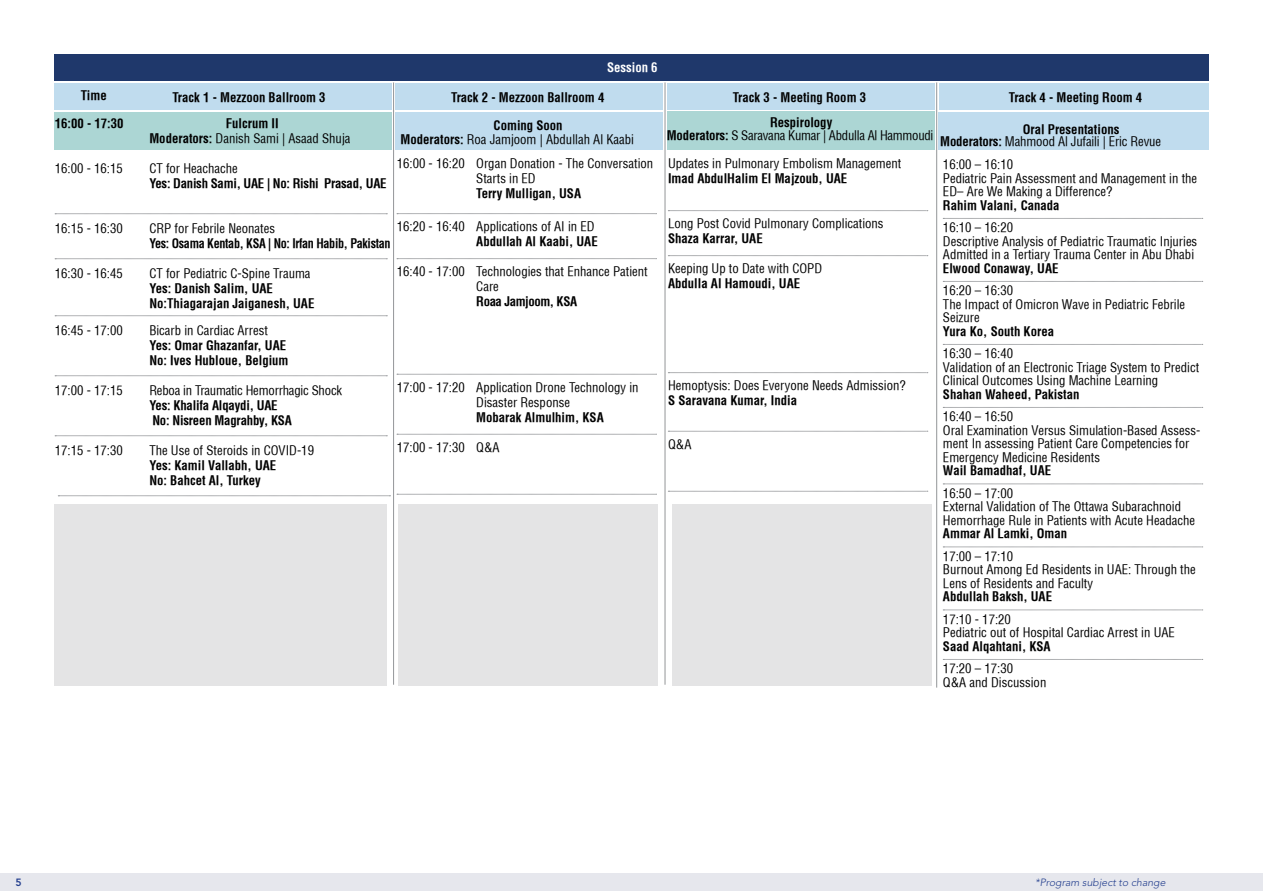
<style>
.page{position:relative;width:1263px;height:893px;background:#fff}
.page>*{position:absolute;margin:0;border:0;box-sizing:border-box;transform-origin:0 0}
.t1{font:condensed 12.75px/13.5px "Helvetica";color:#000}
.t2{font:700 condensed 12.75px/15px "Helvetica";color:#000}
.t3{font:condensed 12.75px "Helvetica";letter-spacing:-.02em;color:#000}
.t4{font:700 condensed 12.75px "Helvetica";letter-spacing:-.025em;color:#000;scale:.95 1}
.t5{font:700 condensed 12.75px "Helvetica";letter-spacing:-.02em;color:#000}
.t6{font:700 condensed 12.75px "Helvetica";letter-spacing:-.03em;color:#000}
.t7{font:700 condensed 12.75px "Helvetica";color:#fff}
.t8{font:italic 300 10.5px "Avenir LT Std";color:#25408f}
.t9{font:800 10.5px "Avenir LT Std";color:#25408f}
.s1{font-weight:700}
</style>
<div class="page">
<div style="left:0;top:873px;width:1263px;height:18px;background:#e6e7ed"></div>
<div style="left:54px;top:112px;width:338px;height:38px;background:#acd6d4"></div>
<div style="left:395px;top:112px;width:268px;height:38px;background:#c0dcee"></div>
<div style="left:667px;top:111px;width:268px;height:39px;background:#acd6d4"></div>
<div style="left:939px;top:112px;width:270px;height:38px;background:#c0dcee"></div>
<svg style="left:55px;top:213px;width:332px;height:1px"></svg>
<svg style="left:55px;top:258px;width:332px;height:1px"></svg>
<svg style="left:55px;top:315px;width:332px;height:1px"></svg>
<svg style="left:55px;top:375px;width:332px;height:1px"></svg>
<svg style="left:55px;top:435px;width:332px;height:1px"></svg>
<svg style="left:58px;top:495px;width:332px;height:1px"></svg>
<svg style="left:397px;top:213px;width:259px;height:1px"></svg>
<svg style="left:397px;top:258px;width:259px;height:1px"></svg>
<svg style="left:397px;top:374px;width:259px;height:1px"></svg>
<svg style="left:397px;top:434px;width:259px;height:1px"></svg>
<svg style="left:397px;top:494px;width:259px;height:1px"></svg>
<svg style="left:668px;top:210px;width:260px;height:1px"></svg>
<svg style="left:668px;top:255px;width:260px;height:1px"></svg>
<svg style="left:668px;top:372px;width:260px;height:1px"></svg>
<svg style="left:668px;top:431px;width:260px;height:1px"></svg>
<svg style="left:668px;top:491px;width:260px;height:1px"></svg>
<svg style="left:943px;top:218px;width:260px;height:1px"></svg>
<svg style="left:943px;top:281px;width:260px;height:1px"></svg>
<svg style="left:943px;top:344px;width:260px;height:1px"></svg>
<svg style="left:943px;top:407px;width:260px;height:1px"></svg>
<svg style="left:943px;top:484px;width:260px;height:1px"></svg>
<svg style="left:943px;top:547px;width:260px;height:1px"></svg>
<svg style="left:943px;top:610px;width:260px;height:1px"></svg>
<svg style="left:943px;top:659px;width:260px;height:1px"></svg>
<hr style="left:393px;top:82px;width:1px;height:603px;background:#939598">
<hr style="left:665px;top:82px;width:1px;height:603px;background:#939598">
<hr style="left:936px;top:82px;width:1px;height:606px;background:#939598">
<div style="left:54px;top:54px;width:1155px;height:26px;background:#1f386b"></div>
<div style="left:54px;top:504px;width:333px;height:181px;background:#e4e4e5"></div>
<div style="left:398px;top:504px;width:260px;height:181px;background:#e4e4e5"></div>
<div style="left:672px;top:504px;width:259px;height:181px;background:#e4e4e5"></div>
<div style="left:54px;top:83px;width:338px;height:26px;background:#c0dcee"></div>
<div style="left:395px;top:83px;width:268px;height:26px;background:#c0dcee"></div>
<div style="left:667px;top:83px;width:268px;height:26px;background:#c0dcee"></div>
<div style="left:940px;top:83px;width:269px;height:26px;background:#c0dcee"></div>
<p class="t7" style="left:607px;top:60px;width:52px">Session 6</p>
<p class="t2" style="left:81px;top:88px;width:27px">Time</p>
<p class="t2" style="left:173px;top:90px;width:155px">Track -1 Mezzoon Ballroom 3</p>
<p class="t2" style="left:451px;top:90px;width:155px">Track -2 Mezzoon Ballroom 4</p>
<p class="t2" style="left:733px;top:90px;width:135px">Track -3 Meeting Room 3</p>
<p class="t2" style="left:1009px;top:90px;width:135px">Track -4 Meeting Room 4</p>
<p class="t2" style="left:55px;top:116px;width:70px">16:00 - 17:30</p>
<p class="t1" style="left:55px;top:161px;width:69px">16:00 - 16:15</p>
<p class="t1" style="left:55px;top:221px;width:69px">16:15 - 16:30</p>
<p class="t1" style="left:55px;top:266px;width:69px">16:30 - 16:45</p>
<p class="t1" style="left:55px;top:323px;width:69px">16:45 - 17:00</p>
<p class="t1" style="left:55px;top:383px;width:69px">17:00 - 17:15</p>
<p class="t1" style="left:55px;top:443px;width:69px">17:15 - 17:30</p>
<p class="t1" style="left:401px;top:118px;width:235px;line-height:14px;text-indent:93px"><span class="s1">Coming Soon<br>Moderators:</span> Roa Jamjoom | Abdullah Al Kaabi</p>
<p class="t2" style="left:770px;top:115px;width:64px">Respirology</p>
<p class="t2" style="left:1023px;top:121px;width:98px">Oral Presentations</p>
<p class="t2" style="left:226px;top:116px;width:54px">Fulcrum II</p>
<p class="t3" style="left:667px;top:127px;width:268px"><span class="s1">Moderators</span> S<span class="s1">:</span> Saravana Kumar | Abdulla Al Hammoudi</p>
<p class="t1" style="left:149px;top:131px;width:203px"><span class="s1">Moderators:</span> Danish Sami | Asaad Shuja</p>
<p class="t1" style="left:149px;top:161px;width:90px">CT for Heachache</p>
<p class="t1" style="left:940px;top:135px;width:222px"><span class="s1">Moderators:</span> Mahmood Al Jufaili | Eric Revue</p>
<p class="t1" style="left:476px;top:157px;width:179px">Organ Donation - The Conversation</p>
<p class="t1" style="left:397px;top:157px;width:69px">16:00 - 16:20</p>
<p class="t1" style="left:668px;top:157px;width:235px">Updates in Pulmonary Embolism Management</p>
<p class="t2" style="left:668px;top:171px;width:181px">Imad AbdulHalim El Majzoub, UAE</p>
<p class="t1" style="left:668px;top:217px;width:217px">Long Post Covid Pulmonary Complications</p>
<p class="t2" style="left:668px;top:231px;width:96px">Shaza Karrar, UAE</p>
<p class="t1" style="left:668px;top:262px;width:156px">Keeping Up to Date with COPD</p>
<p class="t2" style="left:668px;top:276px;width:134px">Abdulla Al Hamoudi, UAE</p>
<p class="t1" style="left:943px;top:158px;width:256px">16:00 – 16:10<br>Pediatric Pain Assessment and Management in the<br>ED– Are We Making a Difference?</p>
<p class="t2" style="left:943px;top:197px;width:118px">Rahim Valani, Canada</p>
<p class="t1" style="left:943px;top:221px;width:256px">16:10 – 16:20<br>Descriptive Analysis of Pediatric Traumatic Injuries<br>Admitted in a Tertiary Trauma Center in Abu Dhabi</p>
<p class="t2" style="left:943px;top:260px;width:117px">Elwood Conaway, UAE</p>
<p class="t1" style="left:943px;top:284px;width:244px">16:20 – 16:30<br>The Impact of Omicron Wave in Pediatric Febrile<br>Seizure</p>
<p class="t2" style="left:943px;top:323px;width:113px">Yura Ko, South Korea</p>
<p class="t1" style="left:943px;top:347px;width:258px">16:30 – 16:40<br>Validation of an Electronic Triage System to Predict<br>Clinical Outcomes Using Machine Learning</p>
<p class="t2" style="left:943px;top:386px;width:138px">Shahan Waheed, Pakistan</p>
<p class="t1" style="left:943px;top:403px;width:248px;line-height:27px">16:40 – 16:50<br>ment In assessing Patient Care Competencies for</p>
<p class="t1" style="left:476px;top:172px;width:61px">Starts in ED</p>
<p class="t2" style="left:476px;top:186px;width:106px">Terry Mulligan, USA</p>
<p class="t1" style="left:476px;top:220px;width:120px">Applications of AI in ED</p>
<p class="t5" style="left:149px;top:175px;width:239px">Yes: Danish Sami, UAE | No: Rishi Prasad, UAE</p>
<p class="t1" style="left:149px;top:221px;width:127px">CRP for Febrile Neonates</p>
<p class="t1" style="left:397px;top:220px;width:69px">16:20 - 16:40</p>
<p class="t2" style="left:476px;top:234px;width:123px">Abdullah Al Kaabi, UAE</p>
<p class="t1" style="left:476px;top:265px;width:173px">Technologies that Enhance Patient</p>
<p class="t4" style="left:149px;top:235px;width:255px">Yes: Osama Kentab, KSA | No: Irfan Habib, Pakistan</p>
<p class="t1" style="left:149px;top:266px;width:163px">CT for Pediatric -C Spine Trauma</p>
<p class="t1" style="left:397px;top:265px;width:69px">16:40 - 17:00</p>
<p class="t1" style="left:476px;top:280px;width:24px">Care</p>
<p class="t6" style="left:476px;top:294px;width:102px">Roaa Jamjoom, KSA</p>
<p class="t2" style="left:149px;top:281px;width:167px">Yes: Danish Salim, UAE<br>No:Thiagarajan Jaiganesh, UAE</p>
<p class="t1" style="left:149px;top:323px;width:120px">Bicarb in Cardiac Arrest</p>
<p class="t2" style="left:149px;top:338px;width:141px">Yes: Omar Ghazanfar, UAE<br>No: Ives Hubloue, Belgium</p>
<p class="t1" style="left:149px;top:383px;width:194px">Reboa in Traumatic Hemorrhagic Shock</p>
<p class="t1" style="left:668px;top:379px;width:239px">Hemoptysis: Does Everyone Needs Admission?</p>
<p class="t2" style="left:668px;top:393px;width:131px">S Saravana Kumar, India</p>
<p class="t1" style="left:668px;top:437px;width:25px">Q&amp;A</p>
<p class="t1" style="left:397px;top:380px;width:69px">17:00 - 17:20</p>
<p class="t1" style="left:476px;top:380px;width:164px">Application Drone Technology in</p>
<p class="t1" style="left:476px;top:395px;width:95px">Disaster Response</p>
<p class="t2" style="left:476px;top:410px;width:129px">Mobarak Almulhim, KSA</p>
<p class="t1" style="left:476px;top:440px;width:25px">Q&amp;A</p>
<p class="t2" style="left:149px;top:398px;width:144px">Yes: Khalifa Alqaydi, UAE<br>No: Nisreen Magrahby, KSA</p>
<p class="t1" style="left:149px;top:443px;width:166px">The Use of Steroids in COVID-19</p>
<p class="t1" style="left:943px;top:416px;width:259px;line-height:27px">Oral Examination Versus Simulation-Based Assess-<br>Emergency Medicine Residents</p>
<p class="t2" style="left:943px;top:463px;width:110px">Wail Bamadhaf, UAE</p>
<p class="t1" style="left:943px;top:486px;width:254px">16:50 – 17:00<br>External Validation of The Ottawa Subarachnoid<br>Hemorrhage Rule in Patients with Acute Headache</p>
<p class="t2" style="left:943px;top:526px;width:126px">Ammar Al Lamki, Oman</p>
<p class="t1" style="left:943px;top:549px;width:254px">17:00 – 17:10<br>Burnout Among Ed Residents in UAE: Through the<br>Lens of Residents and Faculty</p>
<p class="t2" style="left:943px;top:589px;width:111px">Abdullah Baksh, UAE</p>
<p class="t1" style="left:943px;top:612px;width:233px">17:10 - 17:20<br>Pediatric out of Hospital Cardiac Arrest in UAE</p>
<p class="t2" style="left:943px;top:638px;width:109px">Saad Alqahtani, KSA</p>
<p class="t1" style="left:943px;top:662px;width:105px">17:20 – 17:30<br>Q&amp;A and Discussion</p>
<p class="t1" style="left:397px;top:440px;width:69px">17:00 - 17:30</p>
<p class="t2" style="left:149px;top:458px;width:128px">Yes: Kamil Vallabh, UAE<br>No: Bahcet Al, Turkey</p>
<p class="t9" style="left:16px;top:876px;width:8px">5</p>
<p class="t8" style="left:1035px;top:876px;width:132px">*Program subject to change</p>
</div>
